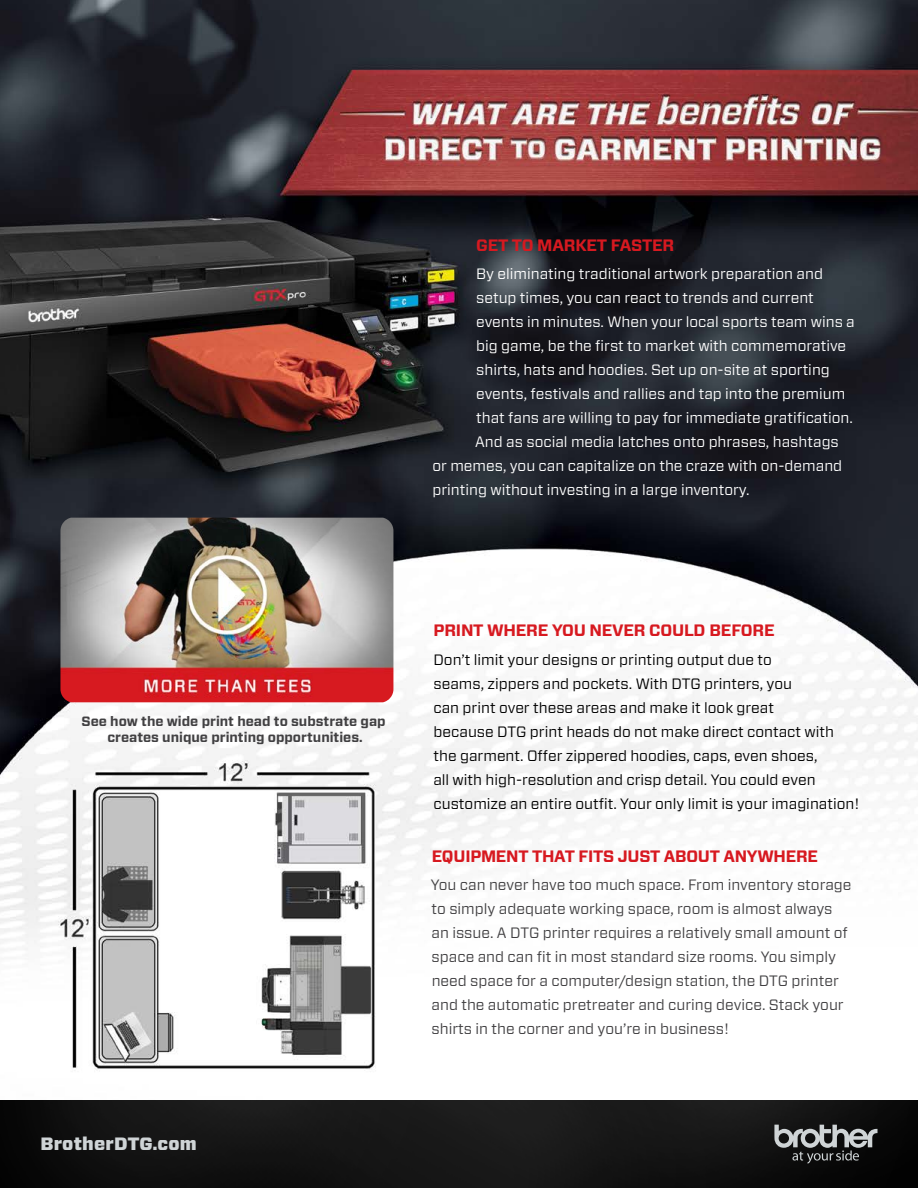
<style>
.page{position:relative;width:918px;height:1188px;background:#fff}
.page>*{position:absolute;margin:0;border:0;box-sizing:border-box;transform-origin:0 0}
.t1{font:900 17.85px "Forza";letter-spacing:.01em;color:#cfd4d6}
.t2{font:700 16.5px "Forza";letter-spacing:-.015em;color:#d71920}
.t3{font:15px "Forza";color:#fff}
.t4{font:15px/24px "Forza";color:#414042}
.t5{font:15px/24px "Forza";color:#000}
.t6{font:700 13.5px/16.5px "Forza";color:#414042;text-align:center}
</style>
<div class="page">
<img style="left:0;top:0;width:918px;height:1069px">
<img style="left:0;top:1100px;width:918px;height:88px">
<svg style="left:774px;top:1125px;width:104px;height:39px;background:#4e5050"></svg>
<img style="left:60px;top:518px;width:333px;height:184px">
<p class="t2" style="left:476px;top:234px;width:200px">GET TO MARKET FASTER</p>
<p class="t3" style="left:476px;top:264px;width:348px">By eliminating traditional artwork preparation and</p>
<p class="t3" style="left:476px;top:288px;width:339px">setup times, you can react to trends and current</p>
<p class="t3" style="left:476px;top:312px;width:380px">events in minutes. When your local sports team wins a</p>
<p class="t3" style="left:476px;top:336px;width:372px">big game, be the first to market with commemorative</p>
<p class="t3" style="left:476px;top:360px;width:355px">shirts, hats and hoodies. Set up on-site at sporting</p>
<p class="t3" style="left:476px;top:384px;width:371px">events, festivals and rallies and tap into the premium</p>
<p class="t3" style="left:476px;top:408px;width:378px">that fans are willing to pay for immediate gratification.</p>
<p class="t3" style="left:475px;top:432px;width:365px">And as social media latches onto phrases, hashtags</p>
<p class="t3" style="left:432px;top:456px;width:411px">or memes, you can capitalize on the craze with on-demand</p>
<p class="t3" style="left:433px;top:480px;width:319px">printing without investing in a large inventory.</p>
<p class="t6" style="left:82px;top:713px;width:306px">See how the wide print head to substrate gap creates unique printing opportunities.</p>
<p class="t1" style="left:40px;top:1132px;width:158px">BrotherDTG.com</p>
<p class="t2" style="left:434px;top:620px;width:343px">PRINT WHERE YOU NEVER COULD BEFORE</p>
<p class="t5" style="left:433px;top:647px;width:428px">Don’t limit your designs or printing output due to<br>seams, zippers and pockets. With DTG printers, you<br>can print over these areas and make it look great<br>because DTG print heads do not make direct contact with the garment. Offer zippered hoodies, caps, even shoes,<br>all with high-resolution and crisp detail. You could even customize an entire outfit. Your only limit is your imagination!</p>
<p class="t2" style="left:432px;top:845px;width:388px">EQUIPMENT THAT FITS JUST ABOUT ANYWHERE</p>
<p class="t4" style="left:431px;top:873px;width:422px">You can never have too much space. From inventory storage to simply adequate working space, room is almost always an issue. A DTG printer requires a relatively small amount of space and can fit in most standard size rooms. You simply need space for a computer/design station, the DTG printer and the automatic pretreater and curing device. Stack your shirts in the corner and you’re in business!</p>
</div>
